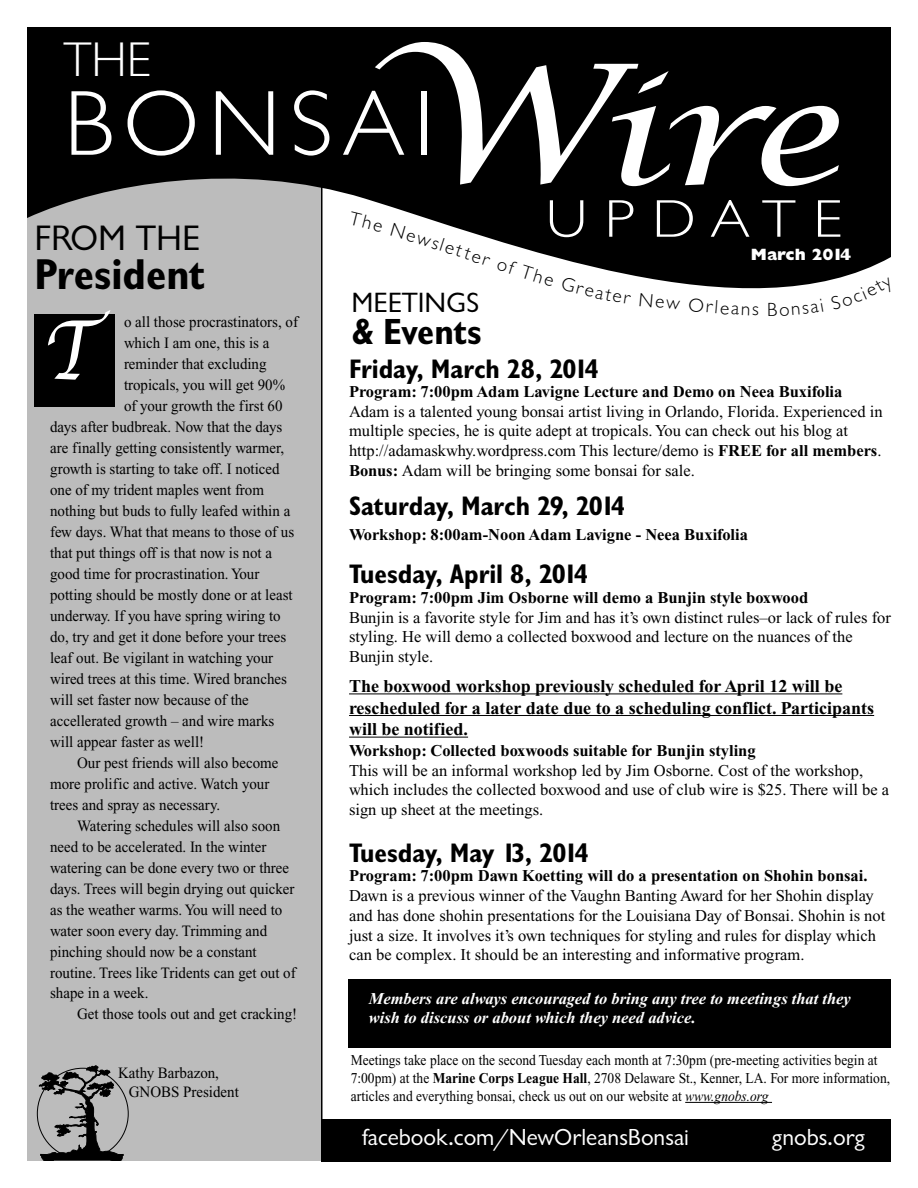
<style>
.page{position:relative;width:918px;height:1188px;background:#fff}
.page>*{position:absolute;margin:0;border:0;box-sizing:border-box;transform-origin:0 0}
.t1{font:italic 144.75px "Lucida Calligraphy";color:#fff;scale:1.25 1}
.t2{font:93.15px "Classical Sans Light DTC";letter-spacing:.1em;color:#fff}
.t3{font:italic 80.55px "Lucida Calligraphy";color:#fff;scale:.85 1}
.t4{font:53.4px "Classical Sans Light DTC";letter-spacing:.3em;color:#fff;scale:1.1 1}
.t5{font:49.2px "Classical Sans Light DTC";color:#fff}
.t6{font:43.5px "Classical Sans Bold Cond DTC";color:#000}
.t7{font:36.6px "Classical Sans Regular DTC";color:#000}
.t8{font:36.6px "Classical Sans Bold Cond DTC";letter-spacing:-.03em;color:#000}
.t9{font:28.8px "Classical Sans Regular DTC";color:#000}
.t10{font:27px "Classical Sans Bold Cond DTC";color:#000}
.t11{font:27px "Classical Sans Bold Cond DTC";letter-spacing:-.02em;color:#000}
.t12{font:24px "Classical Sans Regular DTC";color:#fff}
.t13{font:19.2px "Classical Sans Light DTC";color:#000}
.t14{font:700 18px/21.6px "Times New Roman";color:#000}
.t15{font:16.5px/19.8px "Times New Roman";color:#000}
.t16{font:700 16.5px "Times New Roman";color:#000}
.t17{font:italic 700 16.5px/19.8px "Times New Roman";color:#fff}
.t18{font:16.5px "Classical Sans Ex Bold DTC";letter-spacing:-.015em;color:#fff}
.t19{font:15.75px/19.5px "Times New Roman";color:#000;scale:.95 1}
.t20{font:15px/18px "Times New Roman";color:#000;scale:.9 1}
.s1{font-size:164.4px}
.s2{font-weight:700}
.s3{font-style:italic}
</style>
<div class="page">
<div style="left:27px;top:164px;width:294px;height:997px;background:#bcbcbc"></div>
<svg style="left:27px;top:27px;width:864px;height:311px;fill:#000"></svg>
<hr style="left:321px;top:175px;width:1px;height:986px;background:#000">
<div style="left:34px;top:314px;width:81px;height:93px;background:#000"></div>
<div style="left:321px;top:1120px;width:570px;height:42px;background:#000"></div>
<svg style="left:39px;top:1066px;width:84px;height:95px"></svg>
<hr style="left:685px;top:1102px;width:87px;height:1px;background:#000">
<hr style="left:349px;top:693px;width:493px;height:1px;background:#000">
<hr style="left:349px;top:715px;width:525px;height:1px;background:#000">
<hr style="left:349px;top:737px;width:119px;height:1px;background:#000">
<div style="left:349px;top:980px;width:542px;height:68px;background:#000"></div>
<svg style="left:349px;top:212px;width:34px;height:21px"></svg>
<svg style="left:391px;top:223px;width:40px;height:24px"></svg>
<svg style="left:520px;top:264px;width:34px;height:23px"></svg>
<svg style="left:561px;top:276px;width:70px;height:28px"></svg>
<svg style="left:707px;top:300px;width:51px;height:16px"></svg>
<svg style="left:780px;top:299px;width:43px;height:17px"></svg>
<svg style="left:831px;top:277px;width:60px;height:33px"></svg>
<h3 class="t5" style="left:63px;top:42px;width:89px">THE</h3>
<h1 class="t1" style="left:363px;top:34px;width:384px"><span class="s1">W</span>ire</h1>
<h2 class="t2" style="left:64px;top:91px;width:371px">BONSAI</h2>
<h3 class="t7" style="left:34px;top:226px;width:167px">FROM THE</h3>
<h3 class="t6" style="left:34px;top:259px;width:173px">President</h3>
<p class="t19" style="left:124px;top:313px;width:185px">o all those procrastinators, of</p>
<p class="t19" style="left:124px;top:334px;width:155px">which I am one, this is a</p>
<p class="t19" style="left:124px;top:355px;width:152px">reminder that excluding</p>
<p class="t19" style="left:124px;top:376px;width:171px">tropicals, you will get 90%</p>
<p class="t19" style="left:124px;top:397px;width:168px">of your growth the first 60</p>
<p class="t19" style="left:50px;top:418px;width:246px">days after budbreak. Now that the days</p>
<p class="t19" style="left:50px;top:439px;width:248px">are finally getting consistently warmer,</p>
<p class="t19" style="left:50px;top:460px;width:243px">growth is starting to take off. I noticed</p>
<p class="t19" style="left:50px;top:481px;width:227px">one of my trident maples went from</p>
<p class="t19" style="left:50px;top:502px;width:254px">nothing but buds to fully leafed within a</p>
<p class="t19" style="left:50px;top:523px;width:258px">few days. What that means to those of us</p>
<p class="t19" style="left:50px;top:544px;width:235px">that put things off is that now is not a</p>
<p class="t19" style="left:50px;top:565px;width:222px">good time for procrastination. Your</p>
<p class="t19" style="left:50px;top:586px;width:257px">potting should be mostly done or at least</p>
<p class="t19" style="left:50px;top:607px;width:244px">underway. If you have spring wiring to</p>
<p class="t19" style="left:50px;top:628px;width:250px">do, try and get it done before your trees</p>
<p class="t19" style="left:50px;top:649px;width:236px">leaf out. Be vigilant in watching your</p>
<p class="t19" style="left:50px;top:670px;width:251px">wired trees at this time. Wired branches</p>
<p class="t19" style="left:50px;top:691px;width:211px">will set faster now because of the</p>
<p class="t19" style="left:50px;top:712px;width:238px">accellerated growth – and wire marks</p>
<p class="t19" style="left:50px;top:733px;width:164px">will appear faster as well!</p>
<p class="t19" style="left:77px;top:754px;width:213px">Our pest friends will also become</p>
<p class="t19" style="left:50px;top:775px;width:232px">more prolific and active. Watch your</p>
<p class="t19" style="left:50px;top:796px;width:180px">trees and spray as necessary.</p>
<p class="t19" style="left:77px;top:817px;width:215px">Watering schedules will also soon</p>
<p class="t19" style="left:50px;top:838px;width:229px">need to be accelerated. In the winter</p>
<p class="t19" style="left:50px;top:859px;width:253px">watering can be done every two or three</p>
<p class="t19" style="left:50px;top:880px;width:259px">days. Trees will begin drying out quicker</p>
<p class="t19" style="left:50px;top:901px;width:246px">as the weather warms. You will need to</p>
<p class="t19" style="left:50px;top:922px;width:230px">water soon every day. Trimming and</p>
<p class="t19" style="left:50px;top:943px;width:219px">pinching should now be a constant</p>
<p class="t19" style="left:50px;top:964px;width:260px">routine. Trees like Tridents can get out of</p>
<p class="t19" style="left:50px;top:985px;width:105px">shape in a week.</p>
<p class="t19" style="left:77px;top:1006px;width:233px">Get those tools out and get cracking!</p>
<h3 class="t3" style="left:41px;top:295px;width:59px">T</h3>
<p class="t19" style="left:129px;top:1064px;width:117px;text-indent:-11px">Kathy Barbazon,<br>GNOBS President</p>
<p class="t13" style="left:435px;top:235px;width:87px;rotate:18deg">sletter of</p>
<h3 class="t9" style="left:352px;top:293px;width:129px">MEETINGS</h3>
<h3 class="t8" style="left:352px;top:319px;width:132px">&amp; Events</h3>
<h3 class="t4" style="left:546px;top:200px;width:271px">UPDATE</h3>
<p class="t18" style="left:751px;top:249px;width:102px">March 2014</p>
<p class="t13" style="left:639px;top:292px;width:67px;rotate:6deg">New O</p>
<p class="t13" style="left:767px;top:303px;width:12px">B</p>
<h3 class="t10" style="left:349px;top:360px;width:251px">Friday, March 28, 2014</h3>
<p class="t16" style="left:349px;top:387px;width:495px">Program: 7:00pm Adam Lavigne Lecture and Demo on Neea Buxifolia</p>
<p class="t15" style="left:349px;top:403px;width:535px">Adam is a talented young bonsai artist living in Orlando, Florida. Experienced in multiple species, he is quite adept at tropicals. You can check out his blog at http://adamaskwhy.wordpress.com This lecture/demo is <span class="s2">FREE for all members</span>.<br><span class="s2">Bonus:</span> Adam will be bringing some bonsai for sale.</p>
<h3 class="t10" style="left:349px;top:496px;width:277px">Saturday, March 29, 2014</h3>
<p class="t16" style="left:349px;top:529px;width:400px">Workshop: 8:00am-Noon Adam Lavigne - Neea Buxifolia</p>
<h3 class="t10" style="left:349px;top:565px;width:240px">Tuesday, April 8, 2014</h3>
<p class="t16" style="left:349px;top:592px;width:461px">Program: 7:00pm Jim Osborne will demo a Bunjin style boxwood</p>
<p class="t15" style="left:349px;top:609px;width:543px">Bunjin is a favorite style for Jim and has it’s own distinct rules–or lack of rules for styling. He will demo a collected boxwood and lecture on the nuances of the<br>Bunjin style.</p>
<p class="t14" style="left:349px;top:677px;width:527px">The boxwood workshop previously scheduled for April 12 will be rescheduled for a later date due to a scheduling conflict. Participants will be notified.</p>
<p class="t16" style="left:349px;top:745px;width:408px">Workshop: Collected boxwoods suitable for Bunjin styling</p>
<p class="t15" style="left:349px;top:762px;width:542px">This will be an informal workshop led by Jim Osborne. Cost of the workshop, which includes the collected boxwood and use of club wire is $25. There will be a sign up sheet at the meetings.</p>
<h3 class="t11" style="left:349px;top:843px;width:241px">Tuesday, May 13, 2014</h3>
<p class="t16" style="left:349px;top:870px;width:520px">Program: 7:00pm Dawn Koetting will do a presentation on Shohin bonsai.</p>
<p class="t15" style="left:349px;top:887px;width:538px">Dawn is a previous winner of the Vaughn Banting Award for her Shohin display and has done shohin presentations for the Louisiana Day of Bonsai. Shohin is not just a size. It involves it’s own techniques for styling and rules for display which can be complex. It should be an interesting and informative program.</p>
<p class="t17" style="left:369px;top:990px;width:484px">Members are always encouraged to bring any tree to meetings that they wish to discuss or about which they need advice.</p>
<p class="t20" style="left:351px;top:1052px;width:601px">Meetings take place on the second Tuesday each month at 7:30pm (pre-meeting activities begin at<br>7:00pm) at the <span class="s2">Marine Corps League Hall</span>, 2708 Delaware St., Kenner, LA. For more information, articles and everything bonsai, check us out on our website at <span class="s3">www.gnobs.org</span></p>
<h3 class="t12" style="left:362px;top:1129px;width:329px">facebook.com/NewOrleansBonsai</h3>
<h3 class="t12" style="left:772px;top:1129px;width:94px">gnobs.org</h3>
</div>
